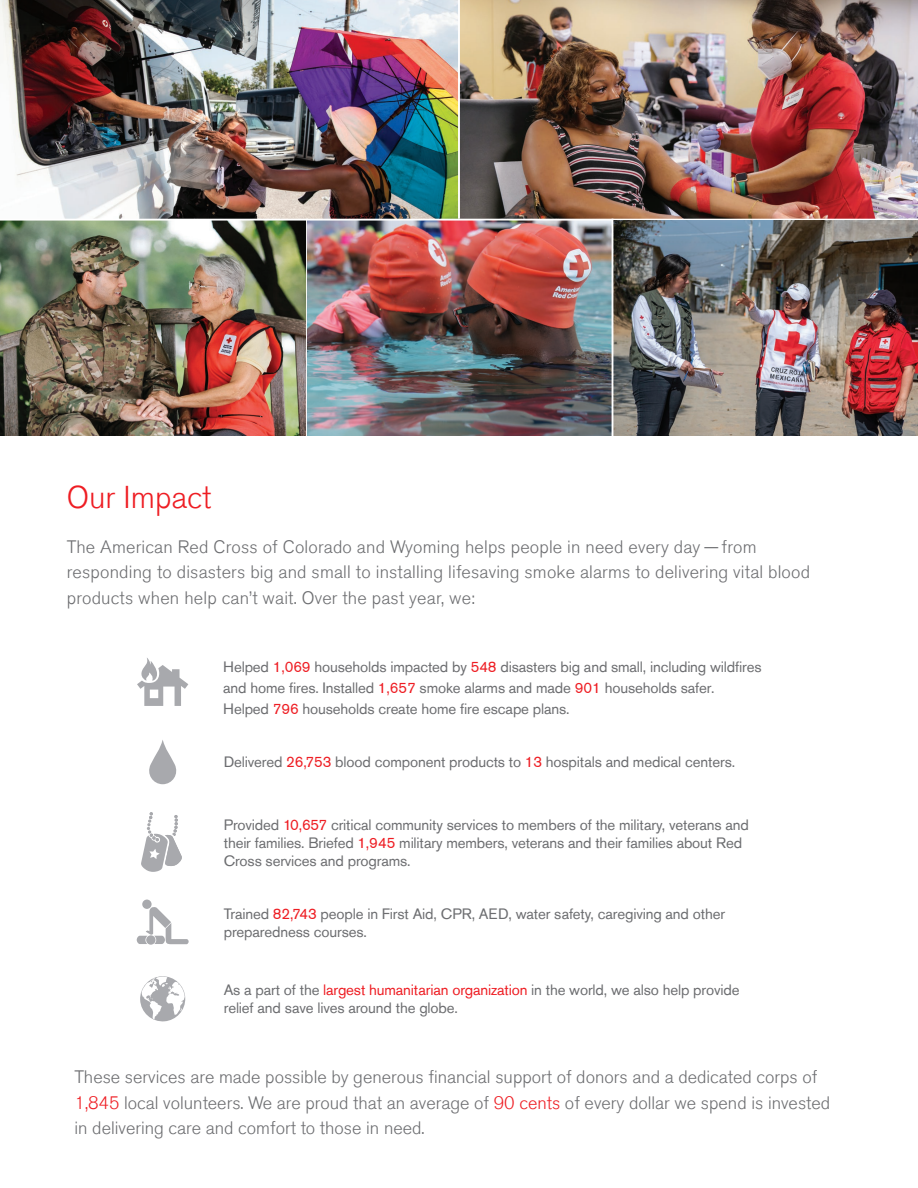
<style>
.page{position:relative;width:918px;height:1188px;background:#fff}
.page>*{position:absolute;margin:0;border:0;box-sizing:border-box;transform-origin:0 0}
.t1{font:300 31.5px "Akzidenz Grotesk Std";color:#ee1d23}
.t2{font:300 18px/25.5px "Akzidenz Grotesk Std";color:#6c6d70}
.t3{font:15px/18px "Akzidenz Grotesk Std";letter-spacing:-.01em;color:#6c6d70}
.s1{color:#ee1d23}
</style>
<div class="page">
<img style="left:0;top:0;width:918px;height:219px">
<img style="left:0;top:221px;width:306px;height:214px">
<hr style="left:458px;top:0;width:2px;height:219px;background:#fff">
<img style="left:308px;top:221px;width:610px;height:214px">
<hr style="left:612px;top:219px;width:1px;height:263px;background:#fff">
<svg style="left:137px;top:658px;width:51px;height:48px"></svg>
<svg style="left:149px;top:740px;width:28px;height:44px"></svg>
<svg style="left:141px;top:812px;width:41px;height:60px"></svg>
<div style="left:142px;top:900px;width:10px;height:9px;background:#a8a9ad;border-radius:50%"></div>
<svg style="left:137px;top:906px;width:52px;height:38px"></svg>
<svg style="left:140px;top:976px;width:46px;height:46px"></svg>
<h1 class="t1" style="left:67px;top:479px;width:146px">Our Impact</h1>
<p class="t2" style="left:67px;top:534px;width:745px">The American Red Cross of Colorado and Wyoming helps people in need every day — from responding to disasters big and small to installing lifesaving smoke alarms to delivering vital blood products when help can’t wait. Over the past year, we:</p>
<p class="t3" style="left:223px;top:656px;width:540px;line-height:21px">Helped <span class="s1">1,069</span> households impacted by <span class="s1">548</span> disasters big and small, including wildfires and home fires. Installed <span class="s1">1,657</span> smoke alarms and made <span class="s1">901</span> households safer.<br>Helped <span class="s1">796</span> households create home fire escape plans.</p>
<p class="t3" style="left:224px;top:753px;width:513px">Delivered <span class="s1">26,753</span> blood component products to <span class="s1">13</span> hospitals and medical centers.</p>
<p class="t3" style="left:224px;top:815px;width:527px">Provided <span class="s1">10,657</span> critical community services to members of the military, veterans and their families. Briefed <span class="s1">1,945</span> military members, veterans and their families about Red<br>Cross services and programs.</p>
<p class="t3" style="left:224px;top:904px;width:503px">Trained <span class="s1">82,743</span> people in First Aid, CPR, AED, water safety, caregiving and other preparedness courses.</p>
<p class="t3" style="left:224px;top:981px;width:517px">As a part of the <span class="s1">largest humanitarian organization</span> in the world, we also help provide relief and save lives around the globe.</p>
<p class="t2" style="left:75px;top:1065px;width:757px">These services are made possible by generous financial support of donors and a dedicated corps of<br><span class="s1">1,845</span> local volunteers. We are proud that an average of <span class="s1">90 cents</span> of every dollar we spend is invested in delivering care and comfort to those in need.</p>
</div>
